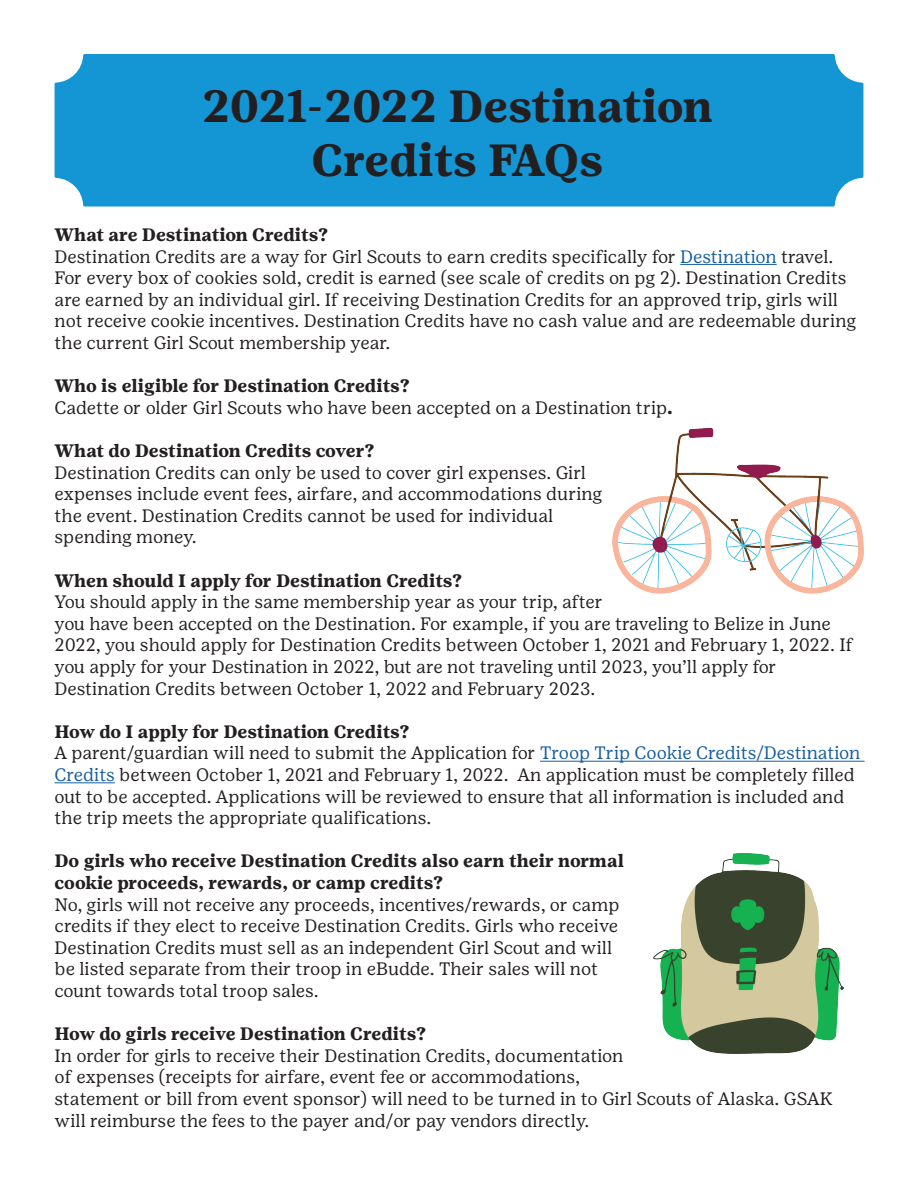
<style>
.page{position:relative;width:918px;height:1188px;background:#fff}
.page>*{position:absolute;margin:0;border:0;box-sizing:border-box;transform-origin:0 0}
.t1{font:700 45px/54px "Girl Scout Text";color:#231f20;text-align:center}
.t2{font:18px/21.6px "Girl Scout Text";color:#231f20}
.t3{font:700 18px/21.6px "Girl Scout Text";color:#231f20}
.s1{color:#175d9e}
.s2{font-weight:700}
</style>
<div class="page">
<div style="left:55px;top:54px;width:808px;height:153px;background:#1496d4"></div>
<hr style="left:680px;top:264px;width:97px;height:1px;background:#175d9e">
<hr style="left:540px;top:761px;width:325px;height:1px;background:#175d9e">
<hr style="left:55px;top:782px;width:60px;height:1px;background:#175d9e">
<img style="left:613px;top:428px;width:251px;height:166px">
<img style="left:653px;top:853px;width:191px;height:201px">
<p class="t1" style="left:202px;top:79px;width:513px">2021-2022 Destination<br>Credits FAQs</p>
<p class="t3" style="left:55px;top:224px;width:275px">What are Destination Credits?</p>
<p class="t2" style="left:55px;top:245px;width:803px">Destination Credits are a way for Girl Scouts to earn credits specifically for <span class="s1">Destination</span> travel.<br>For every box of cookies sold, credit is earned (see scale of credits on pg 2). Destination Credits are earned by an individual girl. If receiving Destination Credits for an approved trip, girls will not receive cookie incentives. Destination Credits have no cash value and are redeemable during the current Girl Scout membership year.</p>
<p class="t3" style="left:55px;top:375px;width:357px">Who is eligible for Destination Credits?</p>
<p class="t2" style="left:55px;top:396px;width:620px">Cadette or older Girl Scouts who have been accepted on a Destination trip<span class="s2">.</span></p>
<p class="t3" style="left:55px;top:440px;width:321px">What do Destination Credits cover?</p>
<p class="t2" style="left:55px;top:461px;width:549px">Destination Credits can only be used to cover girl expenses. Girl expenses include event fees, airfare, and accommodations during the event. Destination Credits cannot be used for individual spending money.</p>
<p class="t3" style="left:55px;top:569px;width:409px">When should I apply for Destination Credits?</p>
<p class="t2" style="left:55px;top:591px;width:800px">You should apply in the same membership year as your trip, after<br>you have been accepted on the Destination. For example, if you are traveling to Belize in June 2022, you should apply for Destination Credits between October 1, 2021 and February 1, 2022. If you apply for your Destination in 2022, but are not traveling until 2023, you’ll apply for</p>
<p class="t2" style="left:55px;top:677px;width:542px">Destination Credits between October 1, 2022 and February 2023.</p>
<p class="t3" style="left:55px;top:721px;width:356px">How do I apply for Destination Credits?</p>
<p class="t2" style="left:55px;top:742px;width:807px">A parent/guardian will need to submit the Application for <span class="s1">Troop Trip Cookie Credits/Destination Credits</span> between October 1, 2021 and February 1, 2022. An application must be completely filled out to be accepted. Applications will be reviewed to ensure that all information is included and the trip meets the appropriate qualifications.</p>
<p class="t3" style="left:55px;top:850px;width:571px">Do girls who receive Destination Credits also earn their normal cookie proceeds, rewards, or camp credits?</p>
<p class="t2" style="left:55px;top:893px;width:566px">No, girls will not receive any proceeds, incentives/rewards, or camp credits if they elect to receive Destination Credits. Girls who receive Destination Credits must sell as an independent Girl Scout and will be listed separate from their troop in eBudde. Their sales will not count towards total troop sales.</p>
<p class="t3" style="left:55px;top:1023px;width:373px">How do girls receive Destination Credits?</p>
<p class="t2" style="left:55px;top:1044px;width:570px">In order for girls to receive their Destination Credits, documentation of expenses (receipts for airfare, event fee or accommodations,</p>
<p class="t2" style="left:55px;top:1088px;width:780px">statement or bill from event sponsor) will need to be turned in to Girl Scouts of Alaska. GSAK will reimburse the fees to the payer and/or pay vendors directly.</p>
</div>
